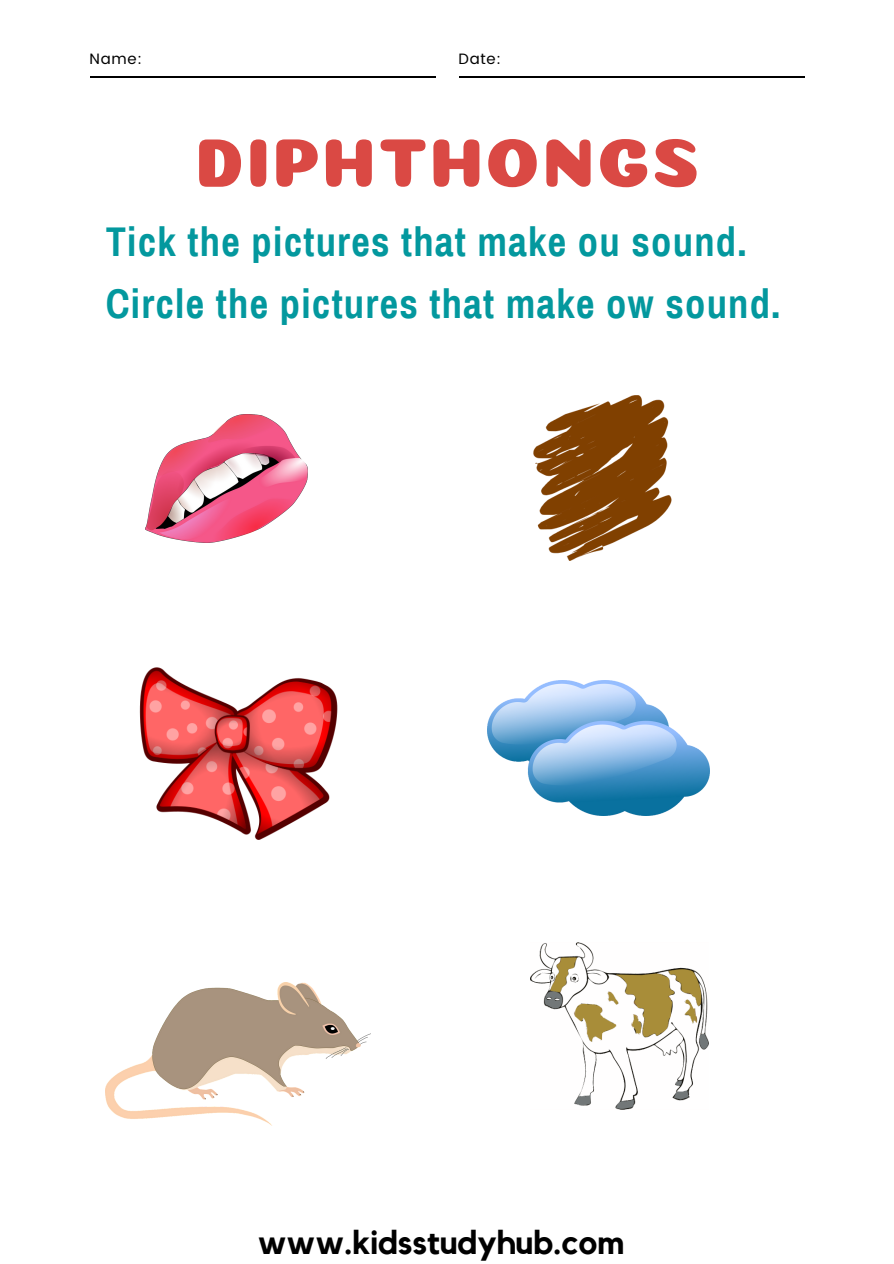
<style>
.page{position:relative;width:894px;height:1264px;background:#fff}
.page>*{position:absolute;margin:0;border:0;box-sizing:border-box;transform-origin:0 0}
.t1{font:69px "Coiny";letter-spacing:.02em;color:#da4944}
.t2{font:700 40.5px "Archivo Narrow";letter-spacing:.03em;color:#03989e}
.t3{font:700 33px "Kollektif";color:#000}
.t4{font:15px "Poppins";letter-spacing:.05em;color:#000}
</style>
<div class="page">
<hr style="left:90px;top:76px;width:346px;height:1px;background:#000">
<hr style="left:459px;top:76px;width:345px;height:1px;background:#000">
<img style="left:145px;top:414px;width:162px;height:128px">
<img style="left:106px;top:982px;width:264px;height:143px">
<img style="left:139px;top:667px;width:199px;height:173px">
<img style="left:533px;top:395px;width:139px;height:166px">
<img style="left:530px;top:942px;width:178px;height:167px">
<img style="left:487px;top:680px;width:222px;height:135px">
<p class="t4" style="left:89px;top:50px;width:54px">Name:</p>
<p class="t4" style="left:458px;top:50px;width:44px">Date:</p>
<p class="t1" style="left:194px;top:123px;width:507px">DIPHTHONGS</p>
<p class="t2" style="left:106px;top:220px;width:642px">Tick the pictures that make ou sound.</p>
<p class="t2" style="left:106px;top:282px;width:676px">Circle the pictures that make ow sound.</p>
<p class="t3" style="left:258px;top:1227px;width:368px">www.kidsstudyhub.com</p>
</div>
